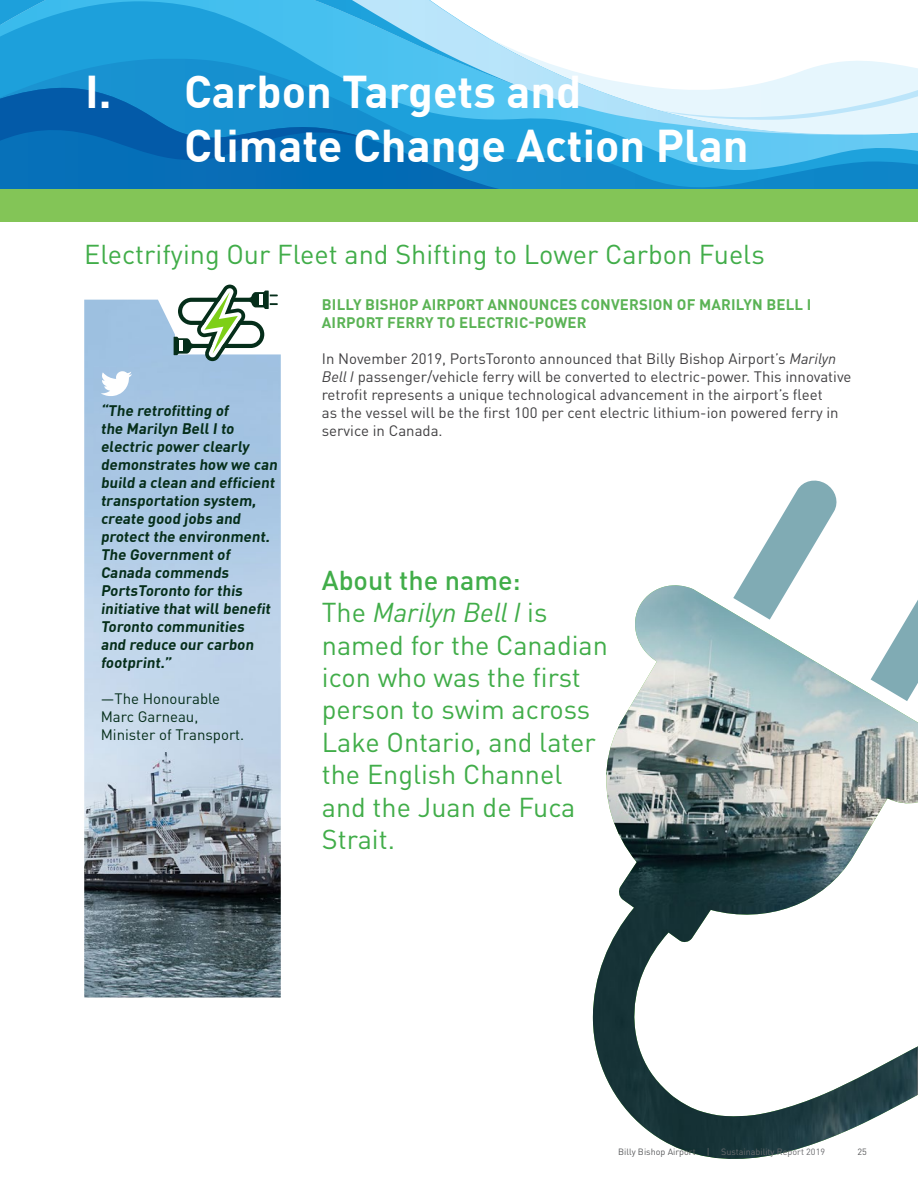
<style>
.page{position:relative;width:918px;height:1188px;background:#fff}
.page>*{position:absolute;margin:0;border:0;box-sizing:border-box;transform-origin:0 0}
.t1{font:700 45px/54px "DINOT";color:#fff}
.t2{font:27px/32.4px "DINOT";color:#41ad49}
.t3{font:15px/18px "DINOT";color:#414042}
.t4{font:700 15px/18px "DINOT";color:#052e1a}
.t5{font:700 15px/18px "DINOT";letter-spacing:.01em;color:#5bb355}
.t6{font:15px/18px "DINOT";color:#052e1a}
.t7{font:9px "DINOT";color:#696a6d}
.t8{font:9px "DINOT";color:#58595b}
.s1{font-style:italic}
.s2{font-weight:500}
.s3{color:#58595b}
</style>
<div class="page">
<svg style="left:550px;top:135px;width:368px;height:55px;background:#30a6da"></svg>
<svg style="left:0;top:88px;width:550px;height:102px;background:#1585c4"></svg>
<svg style="left:0;top:88px;width:371px;height:72px;background:#0b74bb"></svg>
<svg style="left:0;top:0;width:485px;height:88px;background:#3db0e3"></svg>
<svg style="left:485px;top:36px;width:433px;height:99px"></svg>
<div style="left:0;top:190px;width:918px;height:32px;background:#83c557"></div>
<img style="left:593px;top:585px;width:325px;height:574px">
<svg style="left:733px;top:480px;width:106px;height:140px"></svg>
<svg style="left:871px;top:585px;width:47px;height:116px"></svg>
<img style="left:84px;top:300px;width:197px;height:698px">
<svg style="left:174px;top:285px;width:104px;height:76px"></svg>
<svg style="left:101px;top:371px;width:31px;height:25px"></svg>
<h1 class="t1" style="left:184px;top:61px;width:566px;text-indent:-99px">I. Carbon Targets and<br>Climate Change Action Plan</h1>
<h2 class="t2" style="left:84px;top:237px;width:682px">Electrifying Our Fleet and Shifting to Lower Carbon Fuels</h2>
<p class="t4" style="left:101px;top:401px;width:181px">“The retrofitting of<br>the Marilyn Bell I to electric power clearly demonstrates how we can build a clean and efficient transportation system, create good jobs and protect the environment.<br>The Government of<br>Canada commends<br>PortsToronto for this initiative that will benefit<br>Toronto communities<br>and reduce our carbon footprint.”</p>
<p class="t6" style="left:101px;top:690px;width:145px">—The Honourable<br>Marc Garneau,<br>Minister of Transport.</p>
<p class="t5" style="left:322px;top:295px;width:491px">BILLY BISHOP AIRPORT ANNOUNCES CONVERSION OF MARILYN BELL I<br>AIRPORT FERRY TO ELECTRIC-POWER</p>
<p class="t3" style="left:322px;top:350px;width:531px">In November 2019, PortsToronto announced that Billy Bishop Airport’s <span class="s1">Marilyn Bell I</span> passenger/vehicle ferry will be converted to electric-power. This innovative retrofit represents a unique technological advancement in the airport’s fleet<br>as the vessel will be the first 100 per cent electric lithium-ion powered ferry in service in Canada.</p>
<h2 class="t2" style="left:322px;top:563px;width:288px"><span class="s2">About the name:<br></span>The <span class="s1">Marilyn Bell I</span> is named for the Canadian icon who was the first person to swim across<br>Lake Ontario, and later the English Channel and the Juan de Fuca<br>Strait.</h2>
<p class="t7" style="left:618px;top:1146px;width:208px"><span class="s3">Billy Bishop Airport</span> | Sustainability Report 2019</p>
<p class="t8" style="left:857px;top:1146px;width:11px">25</p>
</div>
